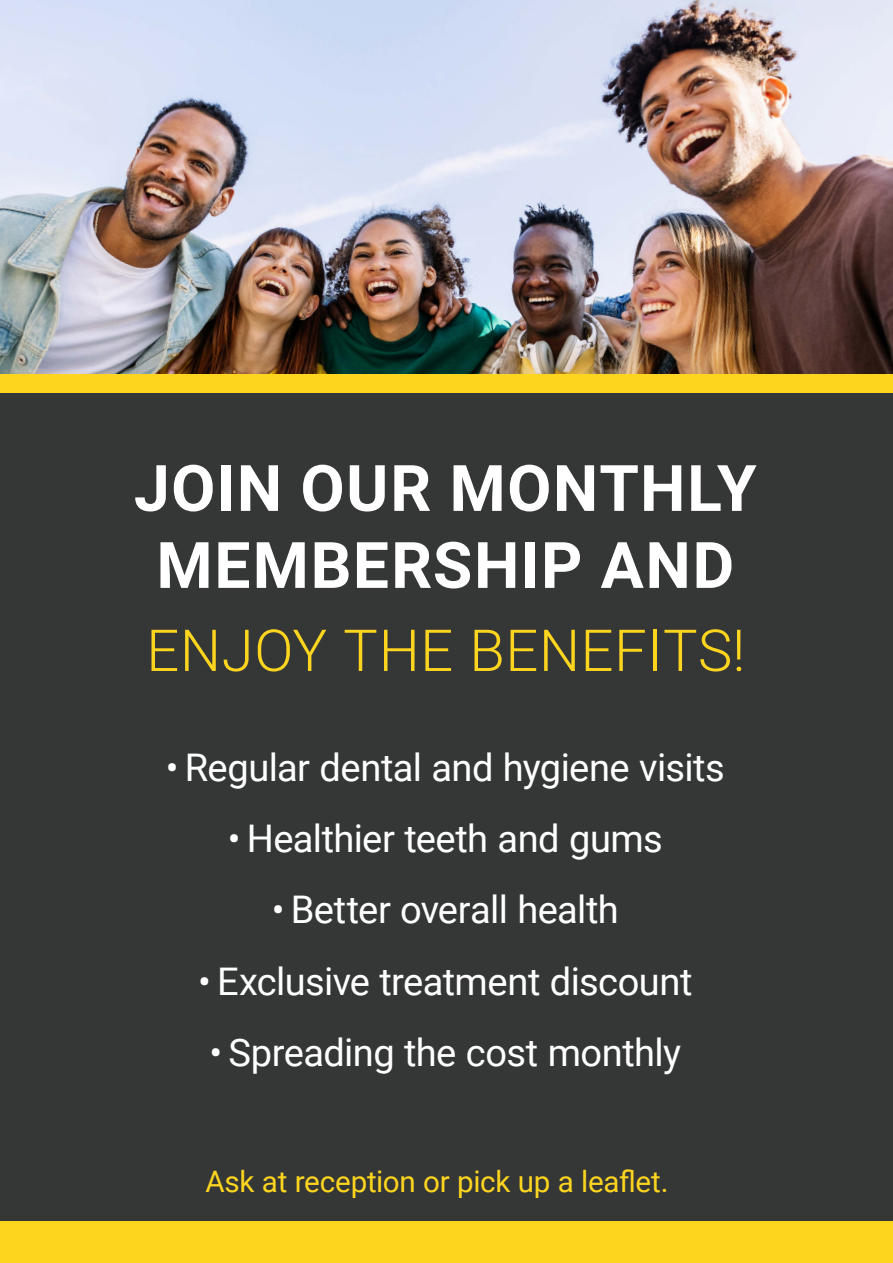
<style>
.page{position:relative;width:893px;height:1263px;background:#fff}
.page>*{position:absolute;margin:0;border:0;box-sizing:border-box;transform-origin:0 0}
.t1{font:700 64.12px/76.9px "Roboto";letter-spacing:.025em;color:#fff;text-align:center}
.t2{font:300 57.9px "Roboto";letter-spacing:.01em;color:#fdd51f}
.t3{font:38.1px "Roboto";letter-spacing:-.015em;color:#fff}
.t4{font:29.62px "Roboto";letter-spacing:-.01em;color:#fdd51f}
</style>
<div class="page">
<div style="left:0;top:1221px;width:893px;height:42px;background:#fdd51f"></div>
<div style="left:0;top:365px;width:893px;height:856px;background:#353737"></div>
<img style="left:0;top:0;width:893px;height:374px">
<div style="left:0;top:374px;width:893px;height:18px;background:#fdd51f"></div>
<h1 class="t1" style="left:134px;top:447px;width:624px">JOIN OUR MONTHLY<br>MEMBERSHIP AND</h1>
<h2 class="t2" style="left:146px;top:610px;width:600px">ENJOY THE BENEFITS!</h2>
<p class="t3" style="left:166px;top:740px;width:560px">• Regular dental and hygiene visits</p>
<p class="t3" style="left:228px;top:812px;width:437px">• Healthier teeth and gums</p>
<p class="t3" style="left:272px;top:883px;width:349px">• Better overall health</p>
<p class="t3" style="left:198px;top:954px;width:496px">• Exclusive treatment discount</p>
<p class="t3" style="left:209px;top:1026px;width:473px">• Spreading the cost monthly</p>
<p class="t4" style="left:206px;top:1161px;width:464px">Ask at reception or pick up a leaflet.</p>
</div>
